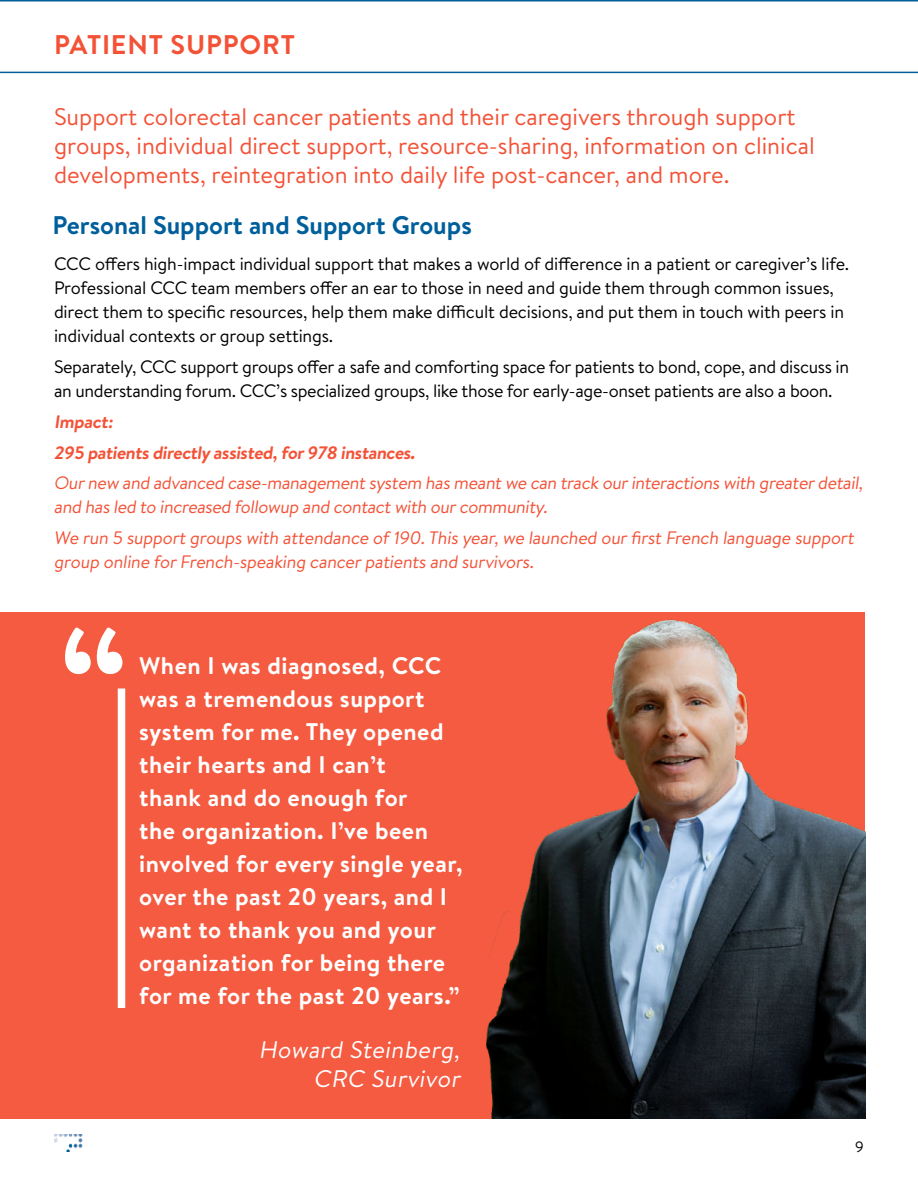
<style>
.page{position:relative;width:918px;height:1188px;background:#fff}
.page>*{position:absolute;margin:0;border:0;box-sizing:border-box;transform-origin:0 0}
.t1{font:900 141.15px "Brandon Text";color:#fff}
.t2{font:700 27px "Brandon Text";letter-spacing:.03em;color:#f35237}
.t3{font:700 25.5px "Brandon Text";color:#005f9b}
.t4{font:700 24px/33px "Brandon Text";letter-spacing:.02em;color:#fff}
.t5{font:24px/28.8px "Brandon Text";color:#f35237}
.t6{font:italic 24px/28.8px "Brandon Text";color:#fff;text-align:right}
.t7{font:18px/24px "Brandon Text";letter-spacing:-.01em;color:#000}
.t8{font:18px/24px "Brandon Text";color:#f35237}
.t9{font:700 18px/30.8px "Brandon Text";color:#f35237}
.t10{font:15px "Brandon Text";color:#000}
</style>
<div class="page">
<div style="left:0;top:612px;width:864px;height:507px;background:#f45b41"></div>
<svg style="left:0;top:0;width:918px;height:73px"></svg>
<img style="left:486px;top:612px;width:379px;height:507px">
<div style="left:118px;top:688px;width:7px;height:320px;background:#fff"></div>
<img style="left:54px;top:1134px;width:28px;height:18px">
<h2 class="t2" style="left:54px;top:33px;width:242px">PATIENT SUPPORT</h2>
<h3 class="t5" style="left:54px;top:105px;width:762px">Support colorectal cancer patients and their caregivers through support groups, individual direct support, resource-sharing, information on clinical developments, reintegration into daily life post-cancer, and more.</h3>
<h3 class="t3" style="left:52px;top:215px;width:421px">Personal Support and Support Groups</h3>
<p class="t7" style="left:54px;top:254px;width:797px">CCC offers high-impact individual support that makes a world of difference in a patient or caregiver’s life.<br>Professional CCC team members offer an ear to those in need and guide them through common issues, direct them to specific resources, help them make difficult decisions, and put them in touch with peers in individual contexts or group settings.</p>
<p class="t7" style="left:54px;top:356px;width:797px">Separately, CCC support groups offer a safe and comforting space for patients to bond, cope, and discuss in an understanding forum. CCC’s specialized groups, like those for early-age-onset patients are also a boon.</p>
<p class="t9" style="left:54px;top:408px;width:365px">Impact:<br>295 patients directly assisted,for 978 instances.</p>
<p class="t8" style="left:54px;top:473px;width:813px">Our new and advanced case-management system has meant we can track our interactions with greater detail, and has led to increased followup and contact with our community.</p>
<p class="t8" style="left:54px;top:527px;width:804px">We run 5 support groups with attendance of 190.This year, we launched our first French language support group online for French-speaking cancer patients and survivors.</p>
<h1 class="t1" style="left:61px;top:596px;width:67px">“</h1>
<p class="t4" style="left:139px;top:651px;width:325px">When I was diagnosed, CCC was a tremendous support system for me. They opened their hearts and I can’t<br>thank and do enough for<br>the organization. I’ve been involved for every single year, over the past 20 years, and I want to thank you and your organization for being there for me for the past 20 years.”</p>
<h3 class="t6" style="left:259px;top:1037px;width:206px">Howard Steinberg,<br>CRC Survivor</h3>
<p class="t10" style="left:855px;top:1141px;width:10px">9</p>
</div>
